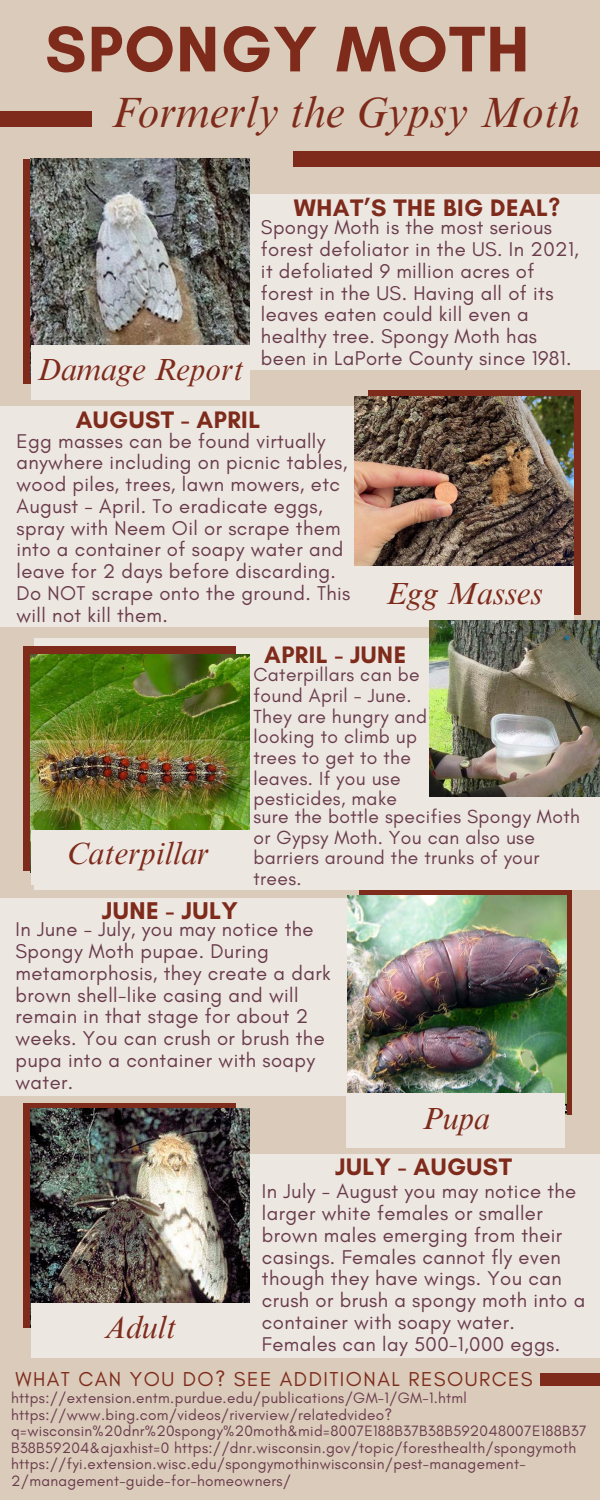
<style>
.page{position:relative;width:600px;height:1500px;background:#dbcbbb}
.page>*{position:absolute;margin:0;border:0;box-sizing:border-box;transform-origin:0 0}
.t1{font:700 65.6px "Glacial Indifference";letter-spacing:.02em;color:#7e2b1b}
.t2{font:italic 43.3px "Times NRMT Pro";color:#7e2b1b}
.t3{font:italic 31.3px "Times NRMT Pro";color:#7e2b1b}
.t4{font:700 24.7px "Glacial Indifference";letter-spacing:.02em;color:#7e2b1b}
.t5{font:700 24.3px "Glacial Indifference";letter-spacing:.02em;color:#7e2b1b}
.t6{font:20.5px "Glacial Indifference";letter-spacing:.07em;color:#7e2b1b}
.t7{font:20.3px/21.8px "Glacial Indifference";letter-spacing:.02em;color:#693c4c}
.t8{font:19.3px/20.7px "Glacial Indifference";letter-spacing:.02em;color:#693c4c}
.t9{font:15.3px/16.5px "Glacial Indifference";letter-spacing:.02em;color:#693c4c}
</style>
<div class="page">
<div style="left:0;top:406px;width:565px;height:220px;background:#ede7e2"></div>
<div style="left:368px;top:390px;width:213px;height:225px;background:#7e2b1b"></div>
<img style="left:355px;top:396px;width:219px;height:170px">
<div style="left:34px;top:638px;width:566px;height:252px;background:#ede7e2"></div>
<div style="left:23px;top:647px;width:212px;height:224px;background:#7e2b1b"></div>
<img style="left:31px;top:654px;width:219px;height:176px">
<div style="left:31px;top:830px;width:219px;height:55px;background:#ede7e2"></div>
<div style="left:31px;top:1154px;width:569px;height:204px;background:#ede7e2"></div>
<div style="left:23px;top:1103px;width:212px;height:224px;background:#7e2b1b"></div>
<img style="left:31px;top:1108px;width:219px;height:196px">
<div style="left:31px;top:1304px;width:219px;height:54px;background:#ede7e2"></div>
<div style="left:360px;top:890px;width:212px;height:224px;background:#7e2b1b"></div>
<div style="left:0;top:898px;width:567px;height:198px;background:#ede7e2"></div>
<img style="left:348px;top:895px;width:219px;height:219px">
<div style="left:346px;top:1093px;width:219px;height:54px;background:#ede7e2"></div>
<div style="left:348px;top:566px;width:226px;height:55px;background:#ede7e2"></div>
<div style="left:28px;top:194px;width:572px;height:175px;background:#ede7e2"></div>
<div style="left:23px;top:159px;width:212px;height:224px;background:#7e2b1b"></div>
<img style="left:31px;top:159px;width:219px;height:187px">
<div style="left:31px;top:346px;width:219px;height:54px;background:#ede7e2"></div>
<div style="left:293px;top:151px;width:307px;height:15px;background:#7e2b1b"></div>
<div style="left:540px;top:1373px;width:60px;height:13px;background:#7e2b1b"></div>
<div style="left:0;top:111px;width:92px;height:16px;background:#7e2b1b"></div>
<img style="left:429px;top:620px;width:171px;height:177px">
<p class="t1" style="left:45px;top:9px;width:486px">SPONGY MOTH</p>
<h4 class="t2" style="left:112px;top:96px;width:469px">Formerly the Gypsy Moth</h4>
<h6 class="t3" style="left:37px;top:357px;width:208px">Damage Report</h6>
<h4 class="t5" style="left:294px;top:192px;width:268px">WHAT’S THE BIG DEAL?</h4>
<h6 class="t7" style="left:261px;top:216px;width:320px">Spongy Moth is the most serious forest defoliator in the US. In 2021, it defoliated 9 million acres of forest in the US. Having all of its leaves eaten could kill even a healthy tree. Spongy Moth has been in LaPorte County since 1981.</h6>
<h3 class="t5" style="left:76px;top:405px;width:186px">AUGUST - APRIL</h3>
<h4 class="t7" style="left:16px;top:430px;width:335px">Egg masses can be found virtually anywhere including on picnic tables, wood piles, trees, lawn mowers, etc<br>August - April. To eradicate eggs, spray with Neem Oil or scrape them into a container of soapy water and leave for 2 days before discarding.<br>Do NOT scrape onto the ground. This will not kill them.</h4>
<h6 class="t5" style="left:264px;top:640px;width:144px">APRIL - JUNE</h6>
<h6 class="t8" style="left:253px;top:664px;width:175px">Caterpillars can be found April - June.<br>They are hungry and looking to climb up trees to get to the leaves. If you use pesticides, make</h6>
<h3 class="t3" style="left:386px;top:581px;width:158px">Egg Masses</h3>
<p class="t8" style="left:253px;top:806px;width:328px">sure the bottle specifies Spongy Moth or Gypsy Moth. You can also use barriers around the trunks of your trees.</p>
<h4 class="t3" style="left:66px;top:842px;width:144px">Caterpillar</h4>
<h3 class="t4" style="left:102px;top:896px;width:138px">JUNE - JULY</h3>
<p class="t7" style="left:16px;top:918px;width:317px">In June - July, you may notice the<br>Spongy Moth pupae. During metamorphosis, they create a dark brown shell-like casing and will remain in that stage for about 2 weeks. You can crush or brush the pupa into a container with soapy water.</p>
<h6 class="t3" style="left:422px;top:1106px;width:69px">Pupa</h6>
<h3 class="t3" style="left:104px;top:1315px;width:74px">Adult</h3>
<h4 class="t5" style="left:335px;top:1152px;width:178px">JULY - AUGUST</h4>
<h6 class="t7" style="left:262px;top:1180px;width:325px">In July - August you may notice the larger white females or smaller brown males emerging from their casings. Females cannot fly even though they have wings. You can crush or brush a spongy moth into a container with soapy water.<br>Females can lay 500-1,000 eggs.</h6>
<h3 class="t6" style="left:16px;top:1367px;width:519px">WHAT CAN YOU DO? SEE ADDITIONAL RESOURCES</h3>
<h5 class="t9" style="left:11px;top:1390px;width:577px">https://extension.entm.purdue.edu/publications/GM-1/GM-1.html https://www.bing.com/videos/riverview/relatedvideo? q=wisconsin%20dnr%20spongy%20moth&amp;mid=8007E188B37B38B592048007E188B37<br>B38B59204&amp;ajaxhist=0 https://dnr.wisconsin.gov/topic/foresthealth/spongymoth https://fyi.extension.wisc.edu/spongymothinwisconsin/pest-management-2/management-guide-for-homeowners/</h5>
</div>
